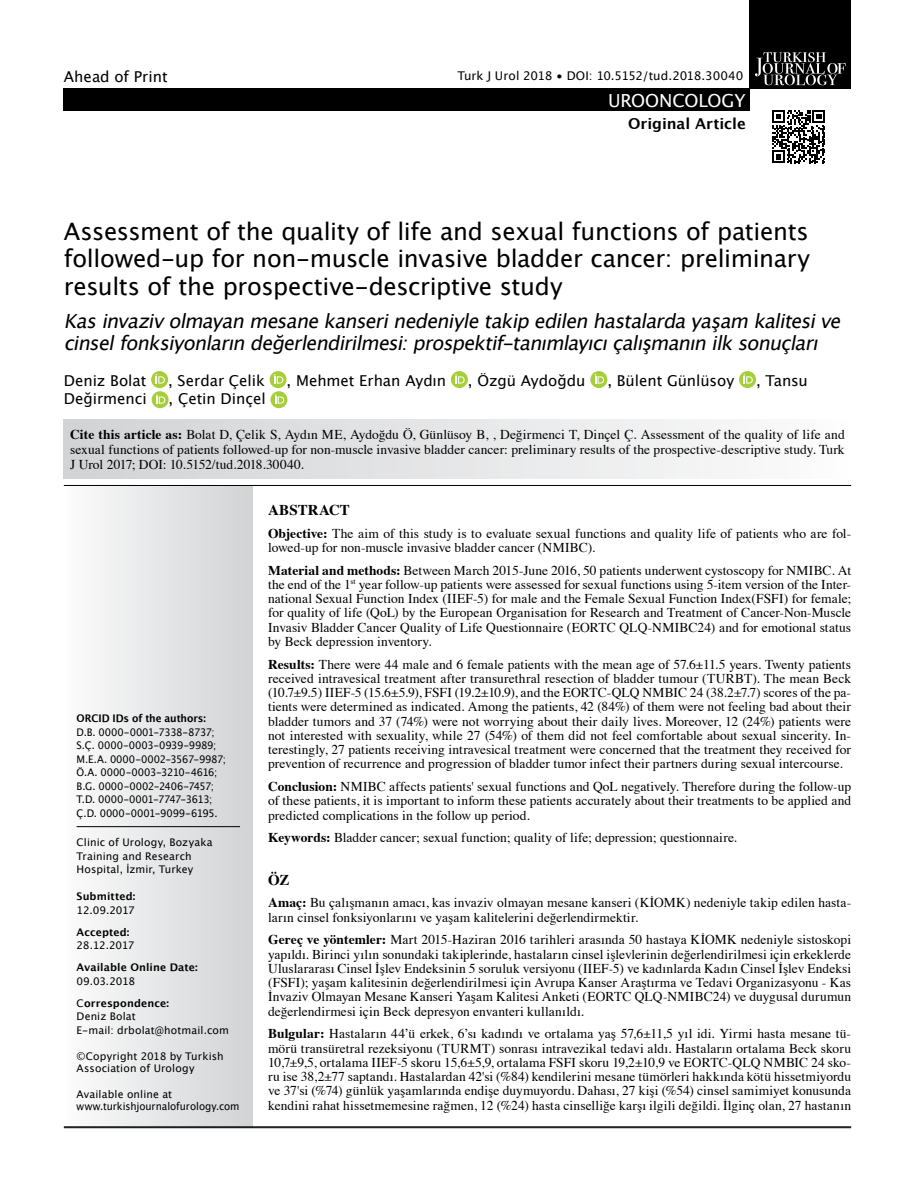
<style>
.page{position:relative;width:915px;height:1191px;background:#fff}
.page>*{position:absolute;margin:0;border:0;box-sizing:border-box;transform-origin:0 0}
.t1{font:24px/27px "Lucida Grande";letter-spacing:-.01em;color:#000;text-align:justify}
.t2{font:italic 19.5px/22.5px "Lucida Grande";color:#000}
.t3{font:18px "Lucida Grande";letter-spacing:-.005em;color:#fff}
.t4{font:15px "Lucida Grande";letter-spacing:-.005em;color:#000}
.t5{font:700 15px "Lucida Grande";color:#000}
.t6{font:700 15px "Times";letter-spacing:.005em;color:#000}
.t7{font:13.5px/14.2px "Times";letter-spacing:.005em;color:#000;text-align:justify}
.t8{font:12px "Lucida Grande";letter-spacing:-.005em;color:#000}
.t9{font:10.5px/13.5px "Lucida Grande";color:#000}
.t10{font:10.5px/13.5px "Lucida Grande";color:#000;scale:.95 1}
.t11{font:700 10.5px/22px "Lucida Grande";letter-spacing:.01em;color:#000}
.t12{font:700 10.5px "Lucida Grande";letter-spacing:-.01em;color:#000;scale:.95 1}
.s1{font-weight:700}
.s2{font-weight:400}
</style>
<div class="page">
<div style="left:749px;top:0;width:101px;height:89px;background:#000"></div>
<div style="left:64px;top:88px;width:685px;height:23px;background:#000"></div>
<svg style="left:755px;top:52px;width:90px;height:33px"></svg>
<svg style="left:772px;top:110px;width:53px;height:53px"></svg>
<div style="left:64px;top:485px;width:189px;height:642px;background:linear-gradient(to right,#fcfcfc,#d1d2d4)"></div>
<svg style="left:151px;top:371px;width:17px;height:17px"></svg>
<svg style="left:156px;top:374px;width:9px;height:9px"></svg>
<svg style="left:269px;top:371px;width:17px;height:17px"></svg>
<svg style="left:274px;top:374px;width:9px;height:9px"></svg>
<svg style="left:450px;top:371px;width:17px;height:17px"></svg>
<svg style="left:455px;top:374px;width:9px;height:9px"></svg>
<svg style="left:590px;top:371px;width:17px;height:17px"></svg>
<svg style="left:594px;top:374px;width:10px;height:9px"></svg>
<svg style="left:738px;top:371px;width:17px;height:17px"></svg>
<svg style="left:743px;top:374px;width:9px;height:9px"></svg>
<div style="left:151px;top:391px;width:17px;height:17px;background:#a6ce39;border-radius:50%"></div>
<svg style="left:156px;top:394px;width:9px;height:10px"></svg>
<div style="left:270px;top:391px;width:17px;height:17px;background:#a6ce39;border-radius:50%"></div>
<svg style="left:275px;top:394px;width:9px;height:10px"></svg>
<hr style="left:64px;top:485px;width:786px;height:1px;background:#000">
<hr style="left:64px;top:1127px;width:786px;height:1px;background:#000">
<hr style="left:64px;top:1126px;width:786px;height:1px;background:#000">
<div style="left:64px;top:419px;width:786px;height:60px;background:linear-gradient(to right,#d1d2d4,#fcfcfc)"></div>
<hr style="left:77px;top:826px;width:163px;height:1px;background:#000">
<p class="t4" style="left:64px;top:68px;width:105px">Ahead of Print</p>
<p class="t8" style="left:457px;top:69px;width:287px">Turk J Urol 2018 • DOI: 10.5152/tud.2018.30040</p>
<h3 class="t3" style="left:608px;top:90px;width:139px">UROONCOLOGY</h3>
<p class="t5" style="left:628px;top:112px;width:119px">Original Article</p>
<h1 class="t1" style="left:64px;top:219px;width:747px">Assessment of the quality of life and sexual functions of patients followed-up for non-muscle invasive bladder cancer: preliminary results of the prospective-descriptive study</h1>
<h2 class="t2" style="left:64px;top:309px;width:784px">Kasinvazivolmayanmesanekanserinedeniyletakipedilenhastalardayaşam kalitesive cinselfonksiyonlarındeğerlendirilmesi:prospektif-tanımlayıcıçalışmanınilksonuçları</h2>
<p class="t4" style="left:64px;top:372px;width:84px">Deniz Bolat</p>
<p class="t4" style="left:168px;top:372px;width:98px">, Serdar Çelik</p>
<p class="t4" style="left:286px;top:372px;width:161px">, Mehmet Erhan Aydın</p>
<p class="t4" style="left:467px;top:372px;width:119px">, Özgü Aydoğdu</p>
<p class="t4" style="left:607px;top:372px;width:128px">, Bülent Günlüsoy</p>
<p class="t4" style="left:755px;top:372px;width:53px">, Tansu</p>
<p class="t4" style="left:64px;top:390px;width:84px">Değirmenci</p>
<p class="t4" style="left:168px;top:390px;width:98px">, Çetin Dinçel</p>
<p class="t7" style="left:70px;top:426px;width:775px;line-height:15px"><span class="s1">Cite this article as:</span> Bolat D, Çelik S, Aydın ME, Aydoğdu Ö, Günlüsoy B, , Değirmenci T, Dinçel Ç. Assessment of the quality of life and sexual functions of patients followed-up for non-muscle invasive bladder cancer: preliminary results of the prospective-descriptive study. Turk J Urol 2017; DOI: 10.5152/tud.2018.30040.</p>
<p class="t12" style="left:77px;top:710px;width:137px">ORCID IDs of the authors:</p>
<p class="t10" style="left:77px;top:725px;width:159px">D.B. 0000-0001-7338-8737;<br>S.Ç. 0000-0003-0939-9989;<br>M.E.A. 0000-0002-3567-9987;<br>Ö.A. 0000-0003-3210-4616;<br>B.G. 0000-0002-2406-7457;<br>T.D. 0000-0001-7747-3613;<br>Ç.D. 0000-0001-9099-6195.</p>
<p class="t9" style="left:77px;top:835px;width:137px">Clinic of Urology, Bozyaka<br>Training and Research<br>Hospital, İzmir, Turkey</p>
<p class="t11" style="left:77px;top:885px;width:60px">Submitted:</p>
<p class="t9" style="left:77px;top:903px;width:60px">12.09.2017</p>
<p class="t11" style="left:77px;top:920px;width:54px">Accepted:</p>
<p class="t9" style="left:77px;top:938px;width:59px">28.12.2017</p>
<p class="t11" style="left:77px;top:956px;width:123px">Available Online Date:</p>
<p class="t11" style="left:77px;top:969px;width:94px"><span class="s2">09.03.2018<br>C</span>orrespondence:</p>
<p class="t9" style="left:77px;top:1009px;width:154px">Deniz Bolat<br>E-mail: drbolat@hotmail.com</p>
<p class="t9" style="left:77px;top:1049px;width:148px;line-height:12.6px">©Copyright 2018 by Turkish<br>Association of Urology</p>
<p class="t9" style="left:77px;top:1087px;width:164px;line-height:12.6px">Available online at www.turkishjournalofurology.com</p>
<p class="t6" style="left:268px;top:495px;width:83px">ABSTRACT</p>
<p class="t7" style="left:268px;top:525px;width:584px"><span class="s1">Objective:</span> The aim of this study is to evaluate sexual functions and quality life of patients who are fol&shy;lowed-up for non-muscle invasive bladder cancer (NMIBC).</p>
<p class="t7" style="left:268px;top:562px;width:584px"><span class="s1">Material and methods:</span> Between March 2015-June 2016, 50 patients underwent cystoscopy for NMIBC. At the end of the 1<sup>st</sup> year follow-up patients were assessed for sexual functions using 5-item version of the Inter&shy;national Sexual Function Index (IIEF-5) for male and the Female Sexual Function Index(FSFI) for female; for quality of life (QoL) by the European Organisation for Research and Treatment of Cancer-Non-Muscle Invasiv Bladder Cancer Quality of Life Questionnaire (EORTC QLQ-NMIBC24) and for emotional status by Beck depression inventory.</p>
<p class="t7" style="left:268px;top:656px;width:584px"><span class="s1">Results:</span> There were 44 male and 6 female patients with the mean age of 57.6±11.5 years. Twenty patients received intravesical treatment after transurethral resection of bladder tumour (TURBT). The mean Beck (10.7±9.5) IIEF-5 (15.6±5.9), FSFI (19.2±10.9), and the EORTC-QLQ NMBIC 24 (38.2±7.7) scores of the pa&shy;tients were determined as indicated. Among the patients, 42 (84%) of them were not feeling bad about their bladder tumors and 37 (74%) were not worrying about their daily lives. Moreover, 12 (24%) patients were not interested with sexuality, while 27 (54%) of them did not feel comfortable about sexual sincerity. In&shy;terestingly, 27 patients receiving intravesical treatment were concerned that the treatment they received for prevention of recurrence and progression of bladder tumor infect their partners during sexual intercourse.</p>
<p class="t7" style="left:268px;top:778px;width:584px"><span class="s1">Conclusion:</span> NMIBC affects patients' sexual functions and QoL negatively. Therefore during the follow-up of these patients, it is important to inform these patients accurately about their treatments to be applied and predicted complications in the follow up period.</p>
<p class="t7" style="left:268px;top:829px;width:470px"><span class="s1">Keywords:</span> Bladder cancer; sexual function; quality of life; depression; questionnaire.</p>
<p class="t6" style="left:268px;top:865px;width:23px">ÖZ</p>
<p class="t7" style="left:268px;top:894px;width:584px"><span class="s1">Amaç:</span> Bu çalışmanın amacı, kas invaziv olmayan mesane kanseri (KİOMK) nedeniyle takip edilen hasta&shy;ların cinsel fonksiyonlarını ve yaşam kalitelerini değerlendirmektir.</p>
<p class="t7" style="left:268px;top:931px;width:584px"><span class="s1">Gereç ve yöntemler:</span> Mart 2015-Haziran 2016 tarihleri arasında 50 hastaya KİOMK nedeniyle sistoskopi yapıldı. Birinci yılın sonundaki takiplerinde, hastaların cinsel işlevlerinin değerlendirilmesi için erkeklerde Uluslararası Cinsel İşlev Endeksinin 5 soruluk versiyonu (IIEF-5) ve kadınlarda Kadın Cinsel İşlev Endeksi (FSFI); yaşam kalitesinin değerlendirilmesi için Avrupa Kanser Araştırma ve Tedavi Organizasyonu - Kas İnvaziv Olmayan Mesane Kanseri Yaşam Kalitesi Anketi (EORTC QLQ-NMIBC24) ve duygusal durumun değerlendirmesi için Beck depresyon envanteri kullanıldı.</p>
<p class="t7" style="left:268px;top:1025px;width:584px"><span class="s1">Bulgular:</span> Hastaların 44’ü erkek, 6’sı kadındı ve ortalama yaş 57,6±11,5 yıl idi. Yirmi hasta mesane tü&shy;mörü transüretral rezeksiyonu (TURMT) sonrası intravezikal tedavi aldı. Hastaların ortalama Beck skoru 10,7±9,5, ortalama IIEF-5 skoru 15,6±5,9, ortalama FSFI skoru 19,2±10,9 ve EORTC-QLQ NMBIC 24 sko&shy;ru ise 38,2±77 saptandı. Hastalardan 42'si (%84) kendilerini mesane tümörleri hakkında kötü hissetmiyordu ve 37'si (%74) günlük yaşamlarında endişe duymuyordu. Dahası, 27 kişi (%54) cinsel samimiyet konusunda kendini rahat hissetmemesine rağmen, 12 (%24) hasta cinselliğe karşı ilgili değildi. İlginç olan, 27 hastanın</p>
</div>
